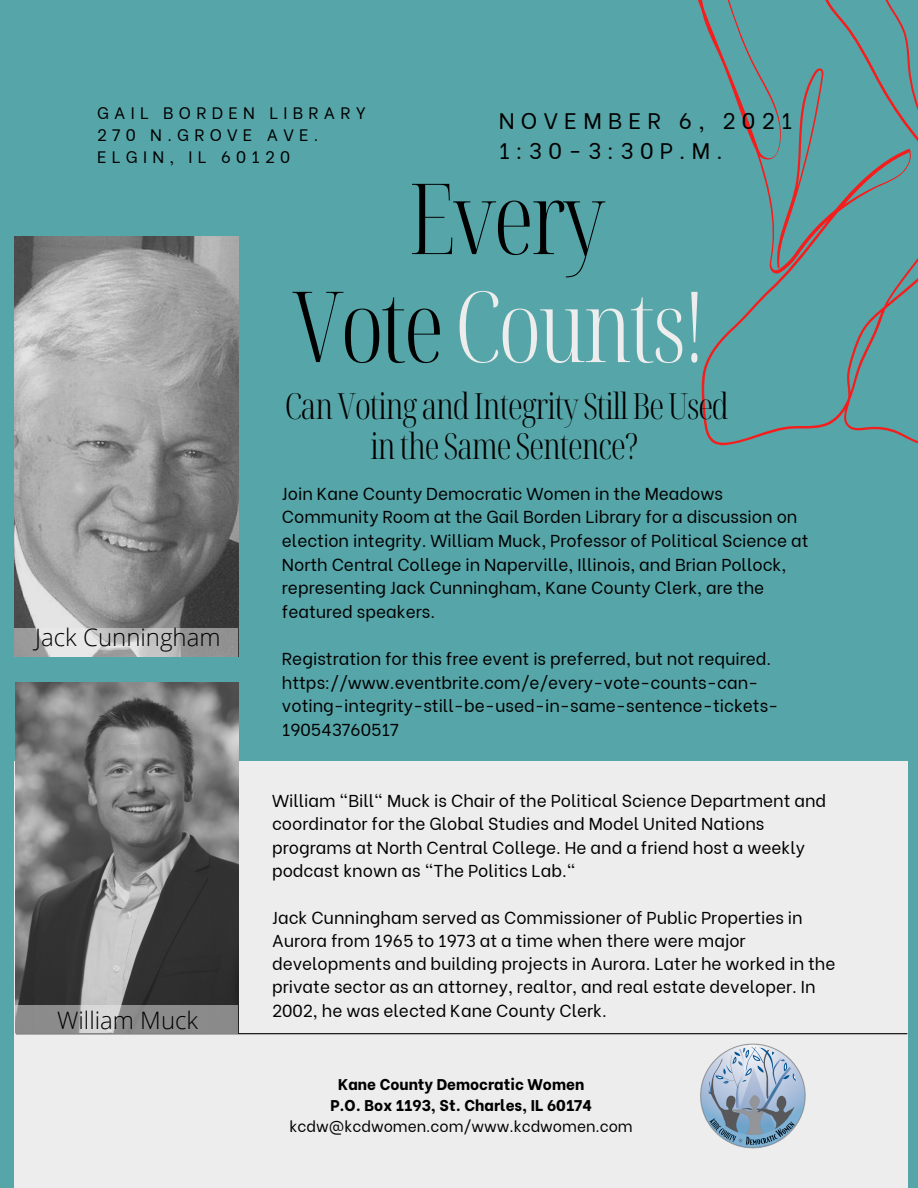
<style>
.page{position:relative;width:918px;height:1188px;background:#56a5a8}
.page>*{position:absolute;margin:0;border:0;box-sizing:border-box;transform-origin:0 0}
.t1{font:300 extra-condensed 98.4px "Noto Serif Display";letter-spacing:-.03em;color:#ededed}
.t2{font:300 extra-condensed 98.4px "Noto Serif Display";letter-spacing:-.03em;color:#000}
.t3{font:300 extra-condensed 36px/39.3px "Noto Serif Display";letter-spacing:-.03em;color:#000;text-align:center}
.t4{font:300 24px "Open Sans";color:#000}
.t5{font:22.5px "Be Vietnam";letter-spacing:.28em;color:#000}
.t6{font:17.25px/23.7px "Be Vietnam";color:#000}
.t7{font:16.65px "Be Vietnam";letter-spacing:.32em;color:#000}
.t8{font:800 15.45px "Be Vietnam";color:#000}
.t9{font:15.45px "Be Vietnam";color:#000}
.s1{color:#000}
</style>
<div class="page">
<div style="left:14px;top:762px;width:894px;height:426px;background:#ededed"></div>
<img style="left:14px;top:237px;width:224px;height:419px">
<svg style="left:15px;top:628px;width:223px;height:28px;background:#b8b8b8"></svg>
<img style="left:15px;top:683px;width:223px;height:322px">
<hr style="left:16px;top:1033px;width:891px;height:1px;background:#000">
<svg style="left:698px;top:0;width:220px;height:446px"></svg>
<svg style="left:775px;top:68px;width:49px;height:200px"></svg>
<img style="left:678px;top:1033px;width:160px;height:116px">
<svg style="left:15px;top:1005px;width:223px;height:28px;background:#989898"></svg>
<p class="t7" style="left:97px;top:99px;width:270px">GAIL BORDEN LIBRARY</p>
<p class="t7" style="left:97px;top:121px;width:223px">270 N.GROVE AVE.</p>
<p class="t7" style="left:97px;top:143px;width:195px">ELGIN, IL 60120</p>
<p class="t5" style="left:499px;top:102px;width:295px">NOVEMBER 6, 2021</p>
<p class="t5" style="left:499px;top:133px;width:225px">1:30-3:30P.M.</p>
<p class="t4" style="left:35px;top:620px;width:187px">Jack Cunningham</p>
<p class="t4" style="left:57px;top:1003px;width:143px">William Muck</p>
<p class="t2" style="left:409px;top:149px;width:198px">Every</p>
<p class="t1" style="left:292px;top:257px;width:416px"><span class="s1">Vote</span> Counts!</p>
<p class="t3" style="left:285px;top:386px;width:445px">CanVoting and Integrity StillBeUsed inthe Same Sentence?</p>
<p class="t6" style="left:282px;top:480px;width:528px">Join Kane County Democratic Women in the Meadows Community Room at the Gail Borden Library for a discussion on election integrity. William Muck, Professor of Political Science at North Central College in Naperville, Illinois, and Brian Pollock, representing Jack Cunningham, Kane County Clerk, are the featured speakers.</p>
<p class="t6" style="left:282px;top:645px;width:491px">Registration for this free event is preferred, but not required.</p>
<p class="t6" style="left:282px;top:669px;width:498px">https://www.eventbrite.com/e/every-vote-counts-can&shy;voting-integrity-still-be-used-in-same-sentence-tickets-<br>190543760517</p>
<p class="t6" style="left:272px;top:788px;width:556px;line-height:23.2px">William "Bill" Muck is Chair of the Political Science Department and coordinator for the Global Studies and Model United Nations programs at North Central College. He and a friend host a weekly podcast known as "The Politics Lab."</p>
<p class="t6" style="left:272px;top:904px;width:565px;line-height:23.2px">Jack Cunningham served as Commissioner of Public Properties in Aurora from 1965 to 1973 at a time when there were major developments and building projects in Aurora. Later he worked in the private sector as an attorney, realtor, and real estate developer. In 2002, he was elected Kane County Clerk.</p>
<p class="t8" style="left:338px;top:1071px;width:248px">Kane County Democratic Women</p>
<p class="t8" style="left:330px;top:1092px;width:263px">P.O. Box 1193, St. Charles, IL 60174</p>
<p class="t9" style="left:290px;top:1114px;width:345px">kcdw@kcdwomen.com/www.kcdwomen.com</p>
</div>
